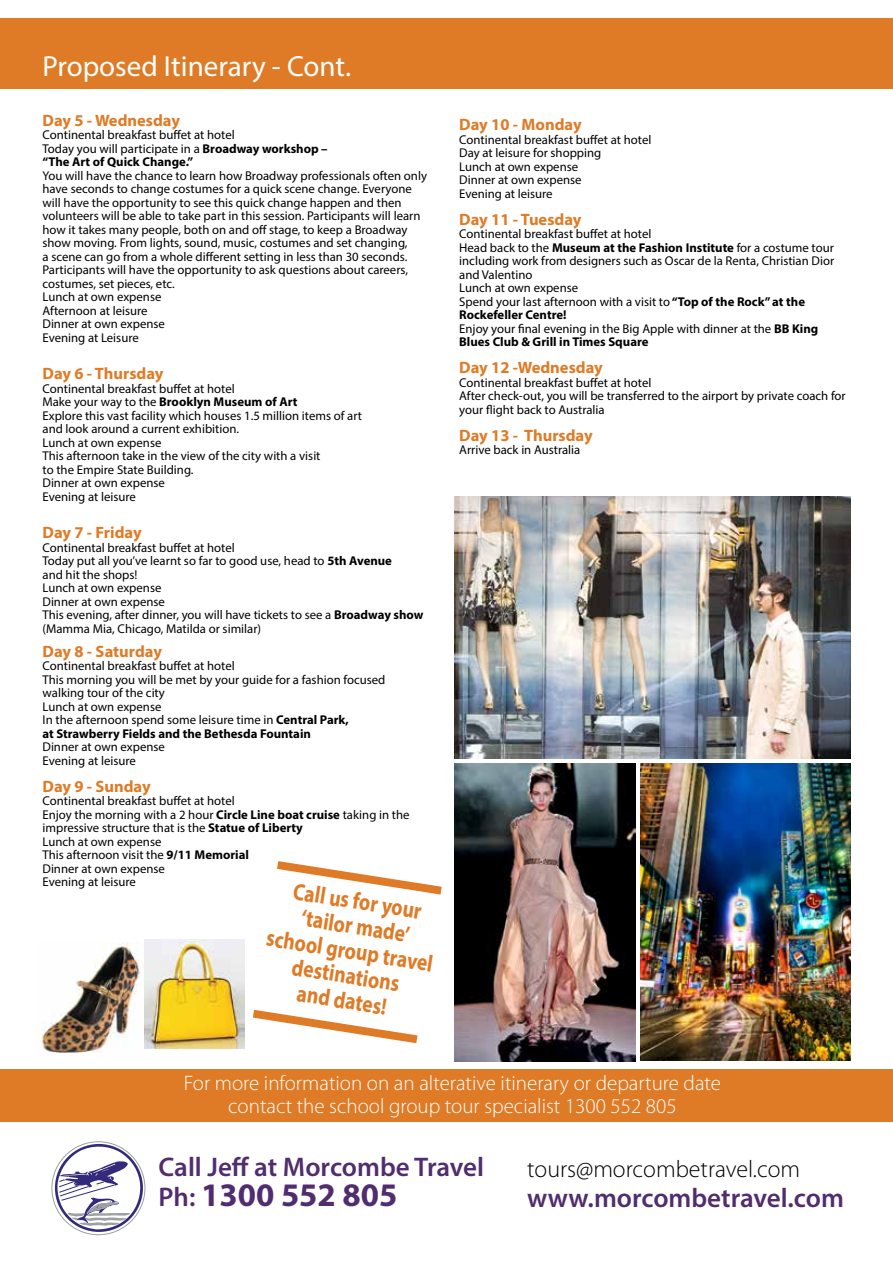
<style>
.page{position:relative;width:893px;height:1263px;background:#fff}
.page>*{position:absolute;margin:0;border:0;box-sizing:border-box;transform-origin:0 0}
.t1{font:700 33px "Myriad Pro";color:#512d6f}
.t2{font:29.1px "Myriad Pro";color:#fff}
.t3{font:600 27px "Myriad Pro";color:#512d6f}
.t4{font:300 24px "Myriad Pro";color:#000}
.t5{font:700 23.55px/25px "Myriad Pro";color:#df7b26;text-align:center;scale:.83 1}
.t6{font:300 21px/22.5px "Myriad Pro";color:#fff;text-align:center}
.t7{font:700 16.5px "Myriad Pro";color:#df7b26}
.t8{font:12.75px/13.5px "Myriad Pro";color:#000}
.s1{font-weight:700}
.s2{font-weight:600;font-size:27px}
</style>
<div class="page">
<div style="left:0;top:1069px;width:893px;height:52px;background:#df7b26"></div>
<div style="left:0;top:19px;width:893px;height:70px;background:#df7b26"></div>
<svg style="left:56px;top:1145px;width:86px;height:85px"></svg>
<img style="left:455px;top:497px;width:395px;height:261px">
<img style="left:37px;top:943px;width:108px;height:110px">
<img style="left:145px;top:940px;width:100px;height:108px">
<img style="left:640px;top:763px;width:210px;height:297px">
<img style="left:454px;top:763px;width:181px;height:298px">
<svg style="left:277px;top:861px;width:165px;height:34px"></svg>
<svg style="left:244px;top:1005px;width:174px;height:43px"></svg>
<h2 class="t2" style="left:43px;top:48px;width:310px">Proposed Itinerary - Cont.</h2>
<p class="t7" style="left:43px;top:109px;width:139px">Day 5 - Wednesday</p>
<p class="t8" style="left:43px;top:128px;width:287px">Continental breakfast buffet at hotel<br>Today you will participate in a <span class="s1">Broadway workshop – “The Art of Quick Change.”</span></p>
<p class="t8" style="left:43px;top:168px;width:386px">You will have the chance to learn how Broadway professionals often only have seconds to change costumes for a quick scene change. Everyone will have the opportunity to see this quick change happen and then volunteers will be able to take part in this session. Participants will learn how it takes many people, both on and off stage, to keep a Broadway show moving. From lights, sound, music, costumes and set changing,<br>a scene can go from a whole different setting in less than 30 seconds.<br>Participants will have the opportunity to ask questions about careers, costumes, set pieces, etc.<br>Lunch at own expense<br>Afternoon at leisure<br>Dinner at own expense<br>Evening at Leisure</p>
<p class="t7" style="left:43px;top:363px;width:122px">Day 6 - Thursday</p>
<p class="t8" style="left:43px;top:381px;width:321px">Continental breakfast buffet at hotel<br>Make your way to the <span class="s1">Brooklyn Museum of Art<br></span>Explore this vast facility which houses 1.5 million items of art and look around a current exhibition.<br>Lunch at own expense<br>This afternoon take in the view of the city with a visit<br>to the Empire State Building.<br>Dinner at own expense<br>Evening at leisure</p>
<p class="t7" style="left:43px;top:522px;width:101px">Day 7 - Friday</p>
<p class="t8" style="left:43px;top:540px;width:382px">Continental breakfast buffet at hotel<br>Today put all you’ve learnt so far to good use, head to <span class="s1">5th Avenue<br></span>and hit the shops!<br>Lunch at own expense<br>Dinner at own expense<br>This evening, after dinner, you will have tickets to see a <span class="s1">Broadway show </span>(Mamma Mia, Chicago, Matilda or similar)</p>
<p class="t7" style="left:43px;top:640px;width:121px">Day 8 - Saturday</p>
<p class="t8" style="left:43px;top:659px;width:344px">Continental breakfast buffet at hotel<br>This morning you will be met by your guide for a fashion focused walking tour of the city<br>Lunch at own expense<br>In the afternoon spend some leisure time in <span class="s1">Central Park,<br>at Strawberry Fields and the Bethesda Fountain</span></p>
<p class="t8" style="left:43px;top:740px;width:124px">Dinner at own expense<br>Evening at leisure</p>
<p class="t7" style="left:43px;top:775px;width:110px">Day 9 - Sunday</p>
<p class="t8" style="left:43px;top:794px;width:369px">Continental breakfast buffet at hotel<br>Enjoy the morning with a 2 hour <span class="s1">Circle Line boat cruise</span> taking in the impressive structure that is the <span class="s1">Statue of Liberty<br></span>Lunch at own expense<br>This afternoon visit the <span class="s1">9/11 Memorial<br></span>Dinner at own expense<br>Evening at leisure</p>
<h3 class="t5" style="left:277px;top:875px;width:204px;rotate:9deg">Call us for your ‘tailor made’ school group travel destinations<br>and dates!</h3>
<p class="t7" style="left:459px;top:114px;width:124px">Day 10 - Monday</p>
<p class="t8" style="left:459px;top:133px;width:194px">Continental breakfast buffet at hotel<br>Day at leisure for shopping<br>Lunch at own expense<br>Dinner at own expense<br>Evening at leisure</p>
<p class="t7" style="left:459px;top:209px;width:124px">Day 11 - Tuesday</p>
<p class="t8" style="left:459px;top:227px;width:376px">Continental breakfast buffet at hotel<br>Head back to the <span class="s1">Museum at the Fashion Institute</span> for a costume tour including work from designers such as Oscar de la Renta, Christian Dior and Valentino<br>Lunch at own expense<br>Spend your last afternoon with a visit to <span class="s1">“Top of the Rock” at the Rockefeller Centre!<br></span>Enjoy your final evening in the Big Apple with dinner at the <span class="s1">BB King Blues Club &amp; Grill in Times Square</span></p>
<p class="t7" style="left:459px;top:357px;width:145px">Day 12 -Wednesday</p>
<p class="t8" style="left:459px;top:376px;width:388px">Continental breakfast buffet at hotel<br>After check-out, you will be transferred to the airport by private coach for your flight back to Australia</p>
<p class="t7" style="left:459px;top:425px;width:135px">Day 13 - Thursday</p>
<p class="t8" style="left:459px;top:443px;width:123px">Arrive back in Australia</p>
<h3 class="t6" style="left:184px;top:1072px;width:539px">For more information on an alterative itinerary or departure date contact the school group tour specialist 1300 552 805</h3>
<h3 class="t3" style="left:159px;top:1150px;width:327px">Call Jeff at Morcombe Travel</h3>
<h1 class="t1" style="left:159px;top:1174px;width:240px"><span class="s2">Ph:</span> 1300 552 805</h1>
<h3 class="t4" style="left:527px;top:1156px;width:274px">tours@morcombetravel.com</h3>
<h3 class="t3" style="left:527px;top:1181px;width:318px">www.morcombetravel.com</h3>
</div>
